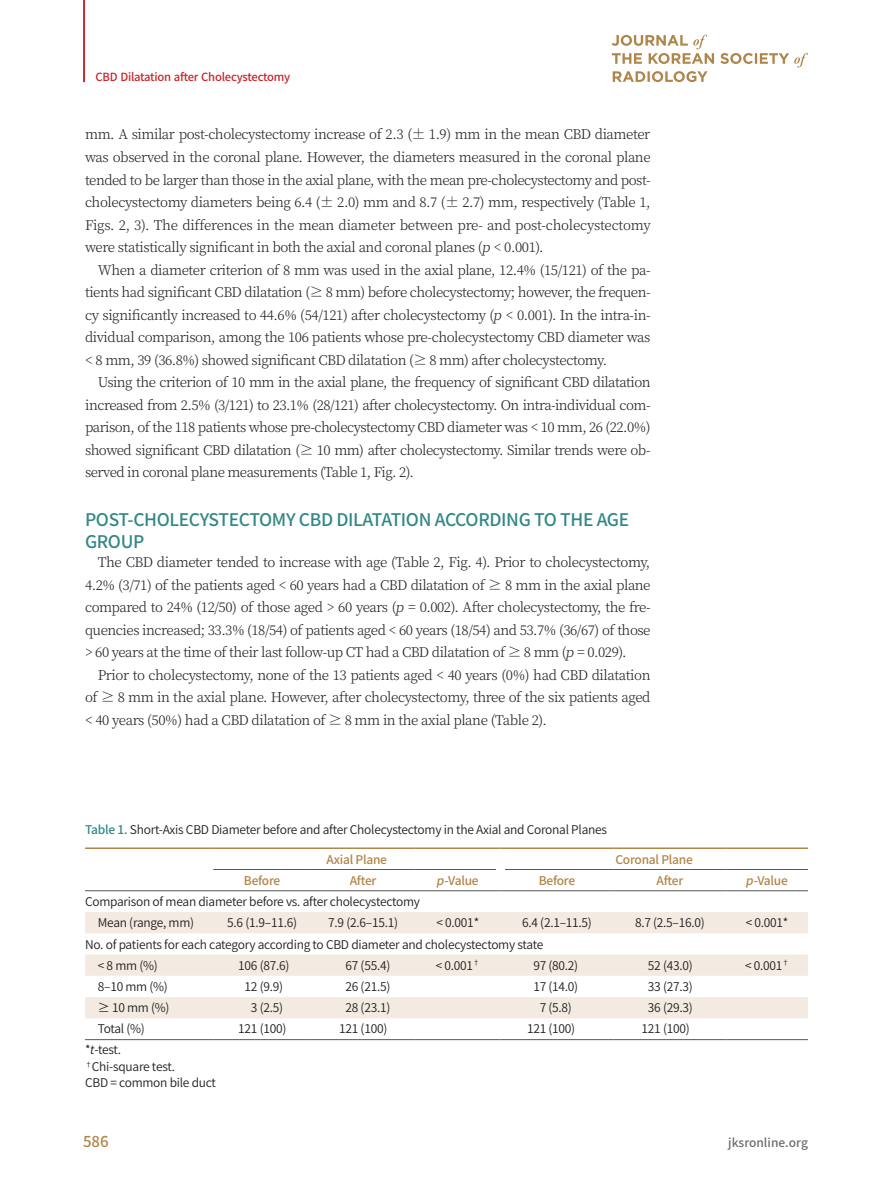
<style>
.page{position:relative;width:893px;height:1191px;background:#fff}
.page>*{position:absolute;margin:0;border:0;box-sizing:border-box;transform-origin:0 0}
.소제목1{font:500 17.4px/22.5px "Noto Sans CJ Kkr";letter-spacing:-.02em;color:#328886}
.t1{font:500 15px "Noto Sans CJ Kkr";color:#b08548}
.영문본문{font:300 13.5px/22.5px "Noto Serif CJ Kkr";letter-spacing:-.035em;color:#231f20;text-align:justify}
.표본문{font:600 12px "Noto Sans CJ Kkr";letter-spacing:-.02em;color:#231f20}
.표제목{font:600 12px "Noto Sans CJ Kkr";letter-spacing:-.02em;color:#231f20}
.표본문-2{font:500 12px "Noto Sans CJ Kkr";letter-spacing:-.02em;color:#b08548}
.표설명{font:600 12px "Noto Sans CJ Kkr";letter-spacing:-.02em;color:#231f20}
.t2{font:500 12px "Noto Sans CJ Kkr";color:#6c6d70}
.t3{font:500 11.25px "Noto Sans CJ Kkr";letter-spacing:-.02em;color:#c8242b}
.s1{font-style:italic}
.s2{font-weight:500;color:#328886}
</style>
<div class="page">
<hr style="left:83px;top:0;width:2px;height:82px;background:#c8242b">
<svg style="left:612px;top:35px;width:196px;height:47px"></svg>
<svg style="left:85px;top:912px;width:723px;height:106px;fill:#f3ebe1"></svg>
<hr style="left:85px;top:847px;width:128px;height:2px;background:#b08548">
<hr style="left:213px;top:847px;width:98px;height:2px;background:#b08548">
<hr style="left:311px;top:847px;width:104px;height:2px;background:#b08548">
<hr style="left:415px;top:847px;width:85px;height:2px;background:#b08548">
<hr style="left:500px;top:847px;width:114px;height:2px;background:#b08548">
<hr style="left:614px;top:847px;width:112px;height:2px;background:#b08548">
<hr style="left:726px;top:847px;width:82px;height:2px;background:#b08548">
<hr style="left:85px;top:1039px;width:128px;height:1px;background:#57585a">
<hr style="left:213px;top:1039px;width:98px;height:1px;background:#57585a">
<hr style="left:311px;top:1039px;width:104px;height:1px;background:#57585a">
<hr style="left:415px;top:1039px;width:85px;height:1px;background:#57585a">
<hr style="left:500px;top:1039px;width:114px;height:1px;background:#57585a">
<hr style="left:614px;top:1039px;width:112px;height:1px;background:#57585a">
<hr style="left:726px;top:1039px;width:82px;height:1px;background:#57585a">
<hr style="left:85px;top:890px;width:128px;height:1px;background:#57585a">
<hr style="left:213px;top:869px;width:98px;height:1px;background:#57585a">
<hr style="left:311px;top:869px;width:104px;height:1px;background:#57585a">
<hr style="left:415px;top:869px;width:85px;height:1px;background:#57585a">
<hr style="left:500px;top:869px;width:114px;height:1px;background:#57585a">
<hr style="left:614px;top:869px;width:112px;height:1px;background:#57585a">
<hr style="left:726px;top:869px;width:82px;height:1px;background:#57585a">
<hr style="left:213px;top:890px;width:98px;height:1px;background:#57585a">
<hr style="left:311px;top:890px;width:104px;height:1px;background:#57585a">
<hr style="left:415px;top:890px;width:85px;height:1px;background:#57585a">
<hr style="left:500px;top:890px;width:114px;height:1px;background:#57585a">
<hr style="left:614px;top:890px;width:112px;height:1px;background:#57585a">
<hr style="left:726px;top:890px;width:82px;height:1px;background:#57585a">
<div style="left:497px;top:864px;width:8px;height:11px;background:#fff"></div>
<p class="t3" style="left:96px;top:70px;width:196px">CBD Dilatation after Cholecystectomy</p>
<p class="영문본문" style="left:85px;top:124px;width:567px">mm. A similar post-cholecystectomy increase of 2.3 (± 1.9) mm in the mean CBD diameter was observed in the coronal plane. However, the diameters measured in the coronal plane tended to be larger than those in the axial plane, with the mean pre-cholecystectomy and post&shy;cholecystectomy diameters being 6.4 (± 2.0) mm and 8.7 (± 2.7) mm, respectively (Table 1, Figs. 2, 3). The differences in the mean diameter between pre- and post-cholecystectomy were statistically significant in both the axial and coronal planes (<span class="s1">p</span>&lt; 0.001).</p>
<p class="영문본문" style="left:85px;top:259px;width:567px;text-indent:13px">When a diameter criterion of 8 mm was used in the axial plane, 12.4% (15/121) of the pa&shy;tients had significant CBD dilatation (≥ 8 mm) before cholecystectomy; however, the frequen&shy;cy significantly increased to 44.6% (54/121) after cholecystectomy (<span class="s1">p</span>&lt; 0.001). In the intra-in&shy;dividual comparison, among the 106 patients whose pre-cholecystectomy CBD diameter was &lt; 8 mm, 39 (36.8%) showed significant CBD dilatation (≥ 8 mm) after cholecystectomy.</p>
<p class="영문본문" style="left:85px;top:371px;width:567px;text-indent:13px">Using the criterion of 10 mm in the axial plane, the frequency of significant CBD dilatation increased from 2.5% (3/121) to 23.1% (28/121) after cholecystectomy. On intra-individual com&shy;parison, of the 118 patients whose pre-cholecystectomy CBD diameter was &lt; 10 mm, 26 (22.0%) showed significant CBD dilatation (≥ 10 mm) after cholecystectomy. Similar trends were ob&shy;served in coronal plane measurements (Table 1, Fig. 2).</p>
<p class="소제목1" style="left:85px;top:508px;width:546px">POST-CHOLECYSTECTOMY CBD DILATATION ACCORDING TO THE AGE<br>GROUP</p>
<p class="영문본문" style="left:85px;top:551px;width:567px;text-indent:13px">The CBD diameter tended to increase with age (Table 2, Fig. 4). Prior to cholecystectomy, 4.2% (3/71) of the patients aged &lt; 60 years had a CBD dilatation of ≥ 8 mm in the axial plane compared to 24% (12/50) of those aged &gt; 60 years (<span class="s1">p</span>= 0.002). After cholecystectomy, the fre&shy;quencies increased; 33.3% (18/54) of patients aged &lt; 60 years (18/54) and 53.7% (36/67) of those &gt; 60 years at the time of their last follow-up CT had a CBD dilatation of ≥ 8 mm (<span class="s1">p</span>= 0.029).</p>
<p class="영문본문" style="left:85px;top:664px;width:567px;text-indent:13px">Prior to cholecystectomy, none of the 13 patients aged &lt; 40 years (0%) had CBD dilatation of ≥ 8 mm in the axial plane. However, after cholecystectomy, three of the six patients aged &lt; 40 years (50%) had a CBD dilatation of ≥ 8 mm in the axial plane (Table 2).</p>
<p class="표제목" style="left:85px;top:823px;width:523px"><span class="s2">Table 1.</span> Short-Axis CBD Diameter before and after Cholecystectomy in the Axial and Coronal Planes</p>
<p class="표본문-2" style="left:327px;top:852px;width:62px">Axial Plane</p>
<p class="표본문-2" style="left:615px;top:852px;width:79px">Coronal Plane</p>
<p class="표본문-2" style="left:244px;top:873px;width:38px">Before</p>
<p class="표본문-2" style="left:350px;top:873px;width:28px">After</p>
<p class="표본문-2" style="left:436px;top:873px;width:44px"><span class="s1">p</span>-Value</p>
<p class="표본문-2" style="left:539px;top:873px;width:38px">Before</p>
<p class="표본문-2" style="left:657px;top:873px;width:28px">After</p>
<p class="표본문-2" style="left:745px;top:873px;width:44px"><span class="s1">p</span>-Value</p>
<p class="표본문" style="left:85px;top:895px;width:336px">Comparison of mean diameter before vs. after cholecystectomy</p>
<p class="표본문" style="left:98px;top:916px;width:98px">Mean (range, mm)</p>
<p class="표본문" style="left:227px;top:916px;width:71px">5.6 (1.9–11.6)</p>
<p class="표본문" style="left:328px;top:916px;width:71px">7.9 (2.6–15.1)</p>
<p class="표본문" style="left:436px;top:916px;width:44px">&lt; 0.001*</p>
<p class="표본문" style="left:522px;top:916px;width:71px">6.4 (2.1–11.5)</p>
<p class="표본문" style="left:635px;top:916px;width:71px">8.7 (2.5–16.0)</p>
<p class="표본문" style="left:746px;top:916px;width:44px">&lt; 0.001*</p>
<p class="표본문" style="left:85px;top:937px;width:460px">No. of patients for each category according to CBD diameter and cholecystectomy state</p>
<p class="표본문" style="left:98px;top:958px;width:62px">&lt; 8 mm (%)</p>
<p class="표본문" style="left:238px;top:958px;width:53px">106 (87.6)</p>
<p class="표본문" style="left:345px;top:958px;width:46px">67 (55.4)</p>
<p class="표본문" style="left:436px;top:958px;width:46px">&lt; 0.001<sup>†</sup></p>
<p class="표본문" style="left:533px;top:958px;width:46px">97 (80.2)</p>
<p class="표본문" style="left:648px;top:958px;width:46px">52 (43.0)</p>
<p class="표본문" style="left:745px;top:958px;width:46px">&lt; 0.001<sup>†</sup></p>
<p class="표본문" style="left:98px;top:980px;width:72px">8–10 mm (%)</p>
<p class="표본문" style="left:245px;top:980px;width:40px">12 (9.9)</p>
<p class="표본문" style="left:345px;top:980px;width:46px">26 (21.5)</p>
<p class="표본문" style="left:533px;top:980px;width:46px">17 (14.0)</p>
<p class="표본문" style="left:648px;top:980px;width:46px">33 (27.3)</p>
<p class="표본문" style="left:98px;top:1001px;width:73px">≥ 10 mm (%)</p>
<p class="표본문" style="left:251px;top:1001px;width:34px">3 (2.5)</p>
<p class="표본문" style="left:345px;top:1001px;width:46px">28 (23.1)</p>
<p class="표본문" style="left:540px;top:1001px;width:34px">7 (5.8)</p>
<p class="표본문" style="left:648px;top:1001px;width:46px">36 (29.3)</p>
<p class="표본문" style="left:98px;top:1022px;width:49px">Total (%)</p>
<p class="표본문" style="left:238px;top:1022px;width:50px">121 (100)</p>
<p class="표본문" style="left:339px;top:1022px;width:50px">121 (100)</p>
<p class="표본문" style="left:527px;top:1022px;width:50px">121 (100)</p>
<p class="표본문" style="left:642px;top:1022px;width:50px">121 (100)</p>
<p class="표설명" style="left:85px;top:1043px;width:37px">*<span class="s1">t</span>-test.</p>
<p class="표설명" style="left:85px;top:1059px;width:91px"><sup>†</sup>Chi-square test.</p>
<p class="표설명" style="left:85px;top:1076px;width:132px">CBD = common bile duct</p>
<p class="t1" style="left:83px;top:1132px;width:27px">586</p>
<p class="t2" style="left:728px;top:1135px;width:81px">jksronline.org</p>
</div>
